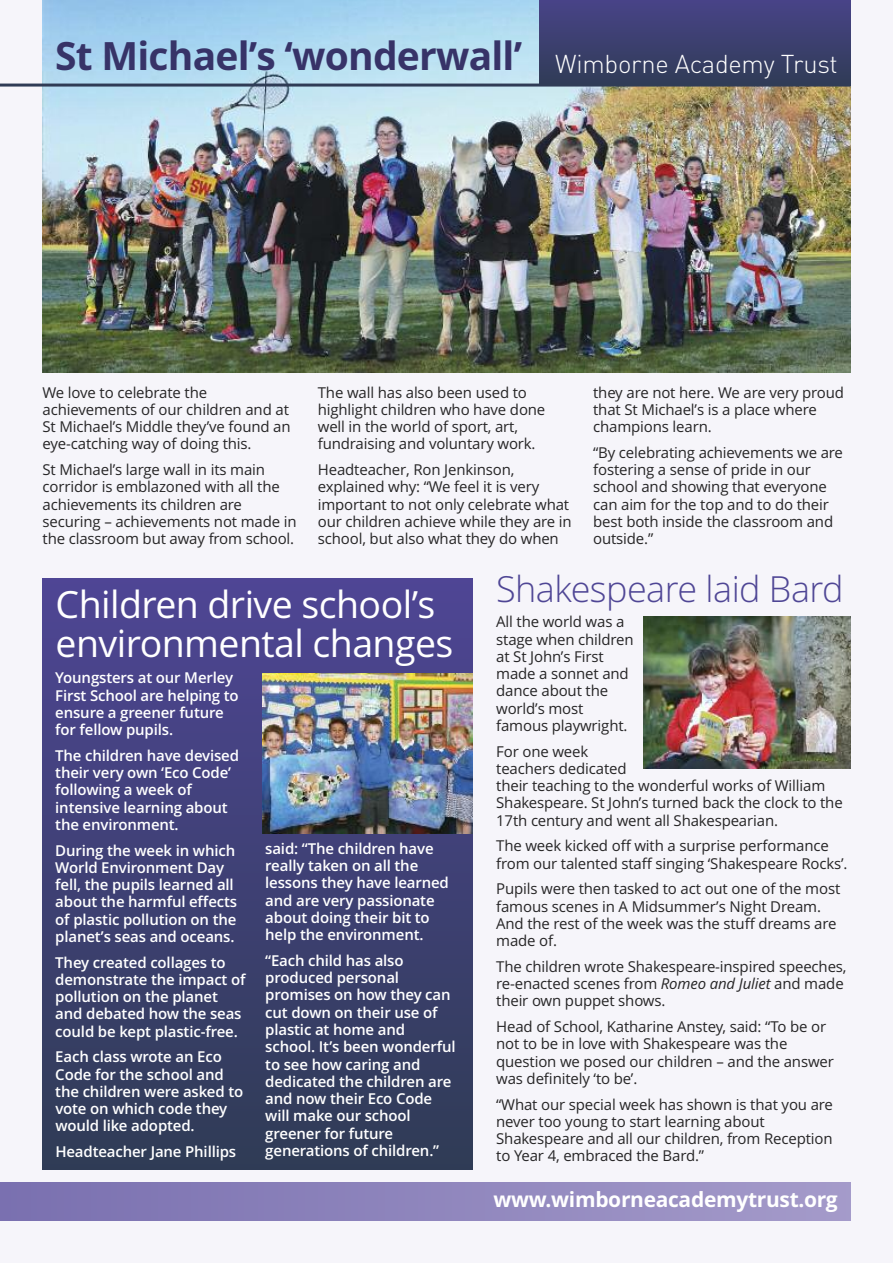
<style>
.page{position:relative;width:893px;height:1263px;background:#f6f5fa}
.page>*{position:absolute;margin:0;border:0;box-sizing:border-box;transform-origin:0 0}
.t1{font:700 39px "Open Sans";letter-spacing:-.02em;color:#373368}
.t2{font:37.5px/39px "Open Sans";letter-spacing:-.015em;color:#fff}
.t3{font:300 36px "Open Sans";letter-spacing:-.015em;color:#4f4695}
.t4{font:300 25.5px "DIN";letter-spacing:-.01em;color:#fff}
.t5{font:700 21px "Open Sans";letter-spacing:-.015em;color:#fff}
.t6{font:15px/17.2px "Open Sans";letter-spacing:-.01em;color:#272627}
.t7{font:600 15px/17.2px "Open Sans";letter-spacing:-.01em;color:#fff}
.s1{font-style:italic}
</style>
<div class="page">
<img style="left:43px;top:0;width:807px;height:373px">
<div style="left:0;top:1182px;width:850px;height:38px;background:linear-gradient(to right,#7a70b0,#a49bca)"></div>
<div style="left:43px;top:578px;width:429px;height:591px;background:linear-gradient(to bottom,#4f4695,#2f3b55)"></div>
<hr style="left:0;top:84px;width:850px;height:3px;background:#2f3b55">
<div style="left:539px;top:0;width:311px;height:85px;background:linear-gradient(to bottom,#484388,#303c56)"></div>
<img style="left:262px;top:674px;width:210px;height:159px">
<img style="left:643px;top:616px;width:207px;height:152px">
<h1 class="t1" style="left:55px;top:34px;width:468px">St Michael’s ‘wonderwall’</h1>
<h3 class="t4" style="left:555px;top:49px;width:284px">Wimborne Academy Trust</h3>
<p class="t6" style="left:43px;top:384px;width:250px">We love to celebrate the achievements of our children and at<br>St Michael’s Middle they’ve found an eye-catching way of doing this.</p>
<p class="t6" style="left:43px;top:461px;width:256px">St Michael’s large wall in its main corridor is emblazoned with all the achievements its children are securing – achievements not made in the classroom but away from school.</p>
<p class="t6" style="left:318px;top:384px;width:229px">The wall has also been used to highlight children who have done well in the world of sport, art, fundraising and voluntary work.</p>
<p class="t6" style="left:318px;top:461px;width:255px">Headteacher, Ron Jenkinson, explained why: “We feel it is very important to not only celebrate what our children achieve while they are in school, but also what they do when</p>
<p class="t6" style="left:593px;top:384px;width:252px">they are not here. We are very proud that St Michael’s is a place where champions learn.</p>
<p class="t6" style="left:593px;top:444px;width:251px">“By celebrating achievements we are fostering a sense of pride in our school and showing that everyone can aim for the top and to do their best both inside the classroom and outside.”</p>
<h2 class="t2" style="left:56px;top:586px;width:399px">Children drive school’s environmental changes</h2>
<p class="t7" style="left:55px;top:669px;width:185px">Youngsters at our Merley<br>First School are helping to ensure a greener future for fellow pupils.</p>
<p class="t7" style="left:55px;top:747px;width:185px">The children have devised their very own ‘Eco Code’ following a week of intensive learning about the environment.</p>
<p class="t7" style="left:55px;top:842px;width:183px">During the week in which<br>World Environment Day fell, the pupils learned all about the harmful effects of plastic pollution on the planet’s seas and oceans.</p>
<p class="t7" style="left:55px;top:954px;width:192px">They created collages to demonstrate the impact of pollution on the planet and debated how the seas could be kept plastic-free.</p>
<p class="t7" style="left:55px;top:1049px;width:189px">Each class wrote an Eco<br>Code for the school and the children were asked to vote on which code they would like adopted.</p>
<p class="t7" style="left:55px;top:1143px;width:182px">Headteacher Jane Phillips</p>
<p class="t7" style="left:265px;top:840px;width:185px">said: “The children have really taken on all the lessons they have learned and are very passionate about doing their bit to help the environment.</p>
<p class="t7" style="left:265px;top:952px;width:192px">“Each child has also produced personal promises on how they can cut down on their use of plastic at home and school. It’s been wonderful to see how caring and dedicated the children are and now their Eco Code will make our school greener for future generations of children.”</p>
<h3 class="t3" style="left:496px;top:568px;width:349px">Shakespeare laid Bard</h3>
<p class="t6" style="left:496px;top:614px;width:139px">All the world was a stage when children at St John’s First made a sonnet and dance about the world’s most famous playwright.</p>
<p class="t6" style="left:496px;top:743px;width:348px">For one week<br>teachers dedicated<br>their teaching to the wonderful works of William Shakespeare. St John’s turned back the clock to the 17th century and went all Shakespearian.</p>
<p class="t6" style="left:496px;top:838px;width:353px">The week kicked off with a surprise performance from our talented staff singing ‘Shakespeare Rocks’.</p>
<p class="t6" style="left:496px;top:881px;width:346px">Pupils were then tasked to act out one of the most famous scenes in A Midsummer’s Night Dream.<br>And the rest of the week was the stuff dreams are made of.</p>
<p class="t6" style="left:496px;top:958px;width:352px">The children wrote Shakespeare-inspired speeches, re-enacted scenes from <span class="s1">Romeo and Juliet</span> and made their own puppet shows.</p>
<p class="t6" style="left:496px;top:1018px;width:339px">Head of School, Katharine Anstey, said: “To be or not to be in love with Shakespeare was the question we posed our children – and the answer was definitely ‘to be’.</p>
<p class="t6" style="left:496px;top:1096px;width:338px">“What our special week has shown is that you are never too young to start learning about Shakespeare and all our children, from Reception to Year 4, embraced the Bard.”</p>
<h3 class="t5" style="left:493px;top:1187px;width:346px">www.wimborneacademytrust.org</h3>
</div>
